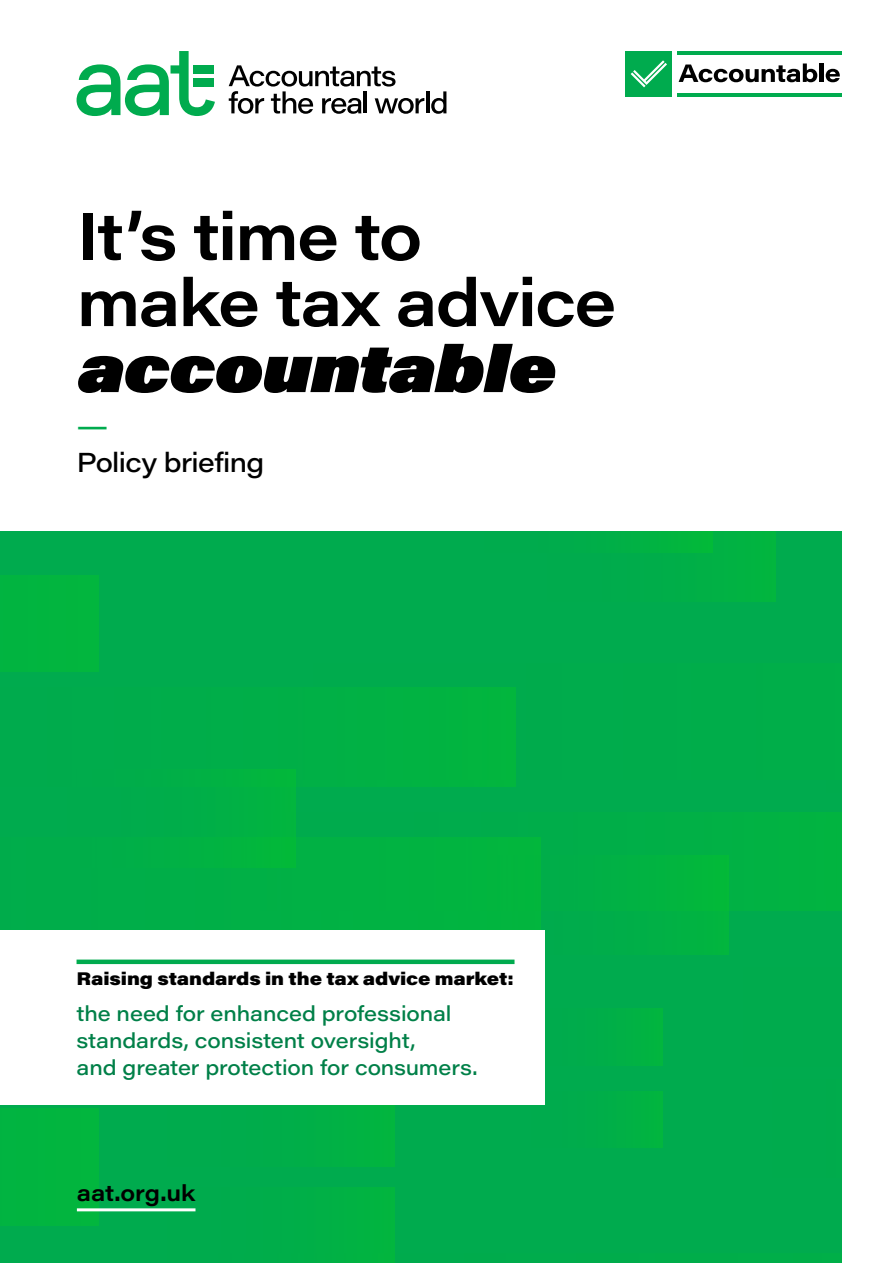
<style>
.page{position:relative;width:893px;height:1263px;background:#fff}
.page>*{position:absolute;margin:0;border:0;box-sizing:border-box;transform-origin:0 0}
.t1{font:600 66px/66px "Acumin Pro Wide";letter-spacing:-.025em;color:#000}
.t2{font:italic 900 66px "Acumin Pro Wide";letter-spacing:-.025em;color:#000}
.t3{font:500 27px "Acumin Pro Wide";letter-spacing:-.025em;color:#000}
.t4{font:500 27px "Acumin Pro Wide";color:#00ab4e}
.t5{font:600 22.5px "Acumin Pro Wide";letter-spacing:-.005em;color:#000}
.t6{font:500 21px/27px "Acumin Pro Wide";letter-spacing:-.005em;color:#008048}
.t7{font:900 18px "Acumin Pro Wide";letter-spacing:-.005em;color:#000}
</style>
<div class="page">
<div style="left:0;top:531px;width:842px;height:732px;background:#00ab4e"></div>
<div style="left:0;top:575px;width:99px;height:97px;background:#02b53f"></div>
<div style="left:527px;top:1091px;width:136px;height:57px;background:#00ad49"></div>
<div style="left:527px;top:1009px;width:136px;height:57px;background:#00ae49"></div>
<div style="left:0;top:837px;width:540px;height:117px;background:#00ae48"></div>
<div style="left:0;top:1108px;width:99px;height:117px;background:#01b53f"></div>
<div style="left:493px;top:856px;width:235px;height:98px;background:#01af47"></div>
<div style="left:60px;top:769px;width:235px;height:98px;background:#00ae49"></div>
<div style="left:540px;top:531px;width:236px;height:70px;background:#00ae49"></div>
<div style="left:160px;top:1068px;width:235px;height:99px;background:#00ad4a"></div>
<div style="left:160px;top:1188px;width:235px;height:75px;background:#00ad4a"></div>
<div style="left:0;top:688px;width:516px;height:98px;background:#00af48"></div>
<div style="left:249px;top:812px;width:593px;height:98px;background:#01b243"></div>
<div style="left:477px;top:531px;width:235px;height:22px;background:linear-gradient(to right,#00a851,#02b73c)"></div>
<svg style="left:77px;top:51px;width:138px;height:65px"></svg>
<svg style="left:229px;top:65px;width:195px;height:49px"></svg>
<hr style="left:426px;top:91px;width:3px;height:22px;background:#000">
<svg style="left:431px;top:91px;width:15px;height:23px"></svg>
<svg style="left:679px;top:64px;width:138px;height:18px"></svg>
<hr style="left:819px;top:64px;width:4px;height:18px;background:#000">
<svg style="left:826px;top:69px;width:14px;height:13px"></svg>
<div style="left:626px;top:51px;width:46px;height:46px;background:#00ab4e"></div>
<svg style="left:631px;top:60px;width:36px;height:27px"></svg>
<hr style="left:677px;top:93px;width:165px;height:4px;background:#00ab4e">
<hr style="left:677px;top:51px;width:165px;height:4px;background:#00ab4e">
<hr style="left:77px;top:1208px;width:118px;height:3px;background:#fff">
<div style="left:0;top:930px;width:544px;height:174px;background:#fff"></div>
<div style="left:77px;top:959px;width:437px;height:5px;background:#00ab4e"></div>
<h1 class="t1" style="left:77px;top:200px;width:541px">It’s time to make tax advice</h1>
<h1 class="t2" style="left:77px;top:318px;width:481px">accountable</h1>
<p class="t4" style="left:77px;top:406px;width:33px">—</p>
<p class="t3" style="left:77px;top:443px;width:189px">Policy briefing</p>
<p class="t7" style="left:77px;top:965px;width:439px">Raising standards in the tax advice market:</p>
<p class="t6" style="left:77px;top:999px;width:402px">the need for enhanced professional standards, consistent oversight,<br>and greater protection for consumers.</p>
<p class="t5" style="left:77px;top:1176px;width:120px">aat.org.uk</p>
</div>
